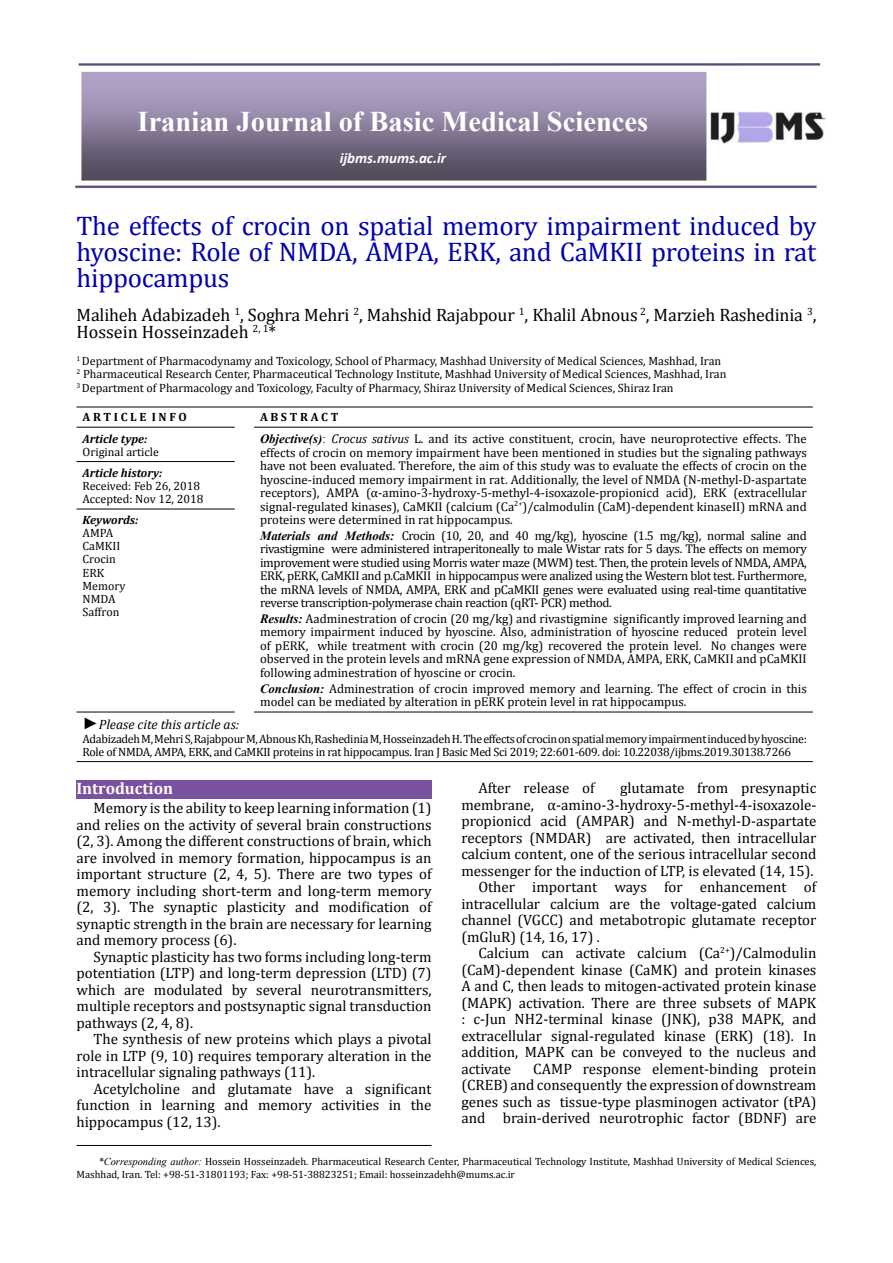
<style>
.page{position:relative;width:893px;height:1263px;background:#fff}
.page>*{position:absolute;margin:0;border:0;box-sizing:border-box;transform-origin:0 0}
.t1{font:700 28.5px "Times New Roman";color:#fff}
.t2{font:27px/26.4px "Cambria";letter-spacing:-.01em;color:#0000af;text-align:justify}
.t3{font:18px/16.5px "Cambria";letter-spacing:-.01em;color:#000}
.t4{font:700 16.5px "Cambria";color:#fff}
.t5{font:15px/16.5px "Cambria";color:#000;text-align:justify}
.t6{font:italic 700 15px "Calibri";color:#fff}
.t7{font:italic 13.5px "Cambria";color:#000}
.t8{font:12.75px/13.5px "Cambria";color:#000;text-align:justify}
.t9{font:12px/13px "Cambria";color:#000}
.t10{font:12px/13px "Cambria Math";letter-spacing:-.025em;color:#000}
.t11{font:12px/13px "Cambria Math";color:#000}
.t12{font:italic 700 12px "Cambria";color:#000}
.t13{font:700 12px "Cambria";color:#000}
.t14{font:10.5px/12.6px "Cambria";color:#000}
.s1{font-family:"Times New Roman";font-weight:700;font-style:italic}
.s2{font-family:"Times New Roman"}
.s3{font-style:italic}
.s4{font-family:"Times New Roman";font-size:16.5px}
.s5{font-family:"Times New Roman";font-style:italic}
</style>
<div class="page">
<hr style="left:77px;top:1145px;width:355px;height:1px;background:#000">
<img style="left:75px;top:64px;width:750px;height:125px">
<hr style="left:77px;top:407px;width:158px;height:1px;background:#000">
<svg style="left:235px;top:407px;width:19px;height:1px"></svg>
<hr style="left:254px;top:407px;width:559px;height:1px;background:#000">
<hr style="left:77px;top:427px;width:158px;height:1px;background:#000">
<hr style="left:77px;top:461px;width:158px;height:1px;background:#000">
<hr style="left:254px;top:427px;width:559px;height:1px;background:#000">
<hr style="left:77px;top:509px;width:158px;height:1px;background:#000">
<hr style="left:77px;top:761px;width:158px;height:1px;background:#000">
<svg style="left:235px;top:761px;width:19px;height:1px"></svg>
<hr style="left:254px;top:761px;width:559px;height:1px;background:#000">
<hr style="left:77px;top:712px;width:158px;height:1px;background:#000">
<hr style="left:254px;top:712px;width:559px;height:1px;background:#000">
<div style="left:77px;top:780px;width:355px;height:18px;background:#7a519e"></div>
<h1 class="t1" style="left:138px;top:102px;width:512px">Iranian Journal of Basic Medical Sciences</h1>
<p class="t6" style="left:340px;top:149px;width:108px">ijbms.mums.ac.ir</p>
<h2 class="t2" style="left:77px;top:212px;width:741px">The effects of crocin on spatial memory impairment induced by hyoscine: Role of NMDA, AMPA, ERK, and CaMKII proteins in rat hippocampus</h2>
<p class="t3" style="left:77px;top:307px;width:741px">Maliheh Adabizadeh <sup>1</sup>, Soghra Mehri <sup>2</sup>, Mahshid Rajabpour <sup>1</sup>, Khalil Abnous <sup>2</sup>, Marzieh Rashedinia <sup>3</sup>,<br>Hossein Hosseinzadeh <sup>2,</sup> <sup>1</sup>*</p>
<p class="t9" style="left:77px;top:354px;width:651px;line-height:13.5px"><sup>1</sup> Department of Pharmacodynamy and Toxicology, School of Pharmacy, Mashhad University of Medical Sciences, Mashhad, Iran<br><sup>2</sup> Pharmaceutical Research Center, Pharmaceutical Technology Institute, Mashhad University of Medical Sciences, Mashhad, Iran<br><sup>3</sup> Department of Pharmacology and Toxicology, Faculty of Pharmacy, Shiraz University of Medical Sciences, Shiraz Iran</p>
<p class="t13" style="left:83px;top:409px;width:106px">A R T I C L E I N F O</p>
<p class="t13" style="left:260px;top:409px;width:80px">A B S T R A C T</p>
<p class="t12" style="left:83px;top:430px;width:66px">Article type:</p>
<p class="t11" style="left:83px;top:445px;width:78px">Original article</p>
<p class="t8" style="left:260px;top:432px;width:548px"><span class="s1">Objective(s)</span><span class="s2">:</span> <span class="s3">Crocus sativus</span> L. and its active constituent, crocin, have neuroprotective effects. The effects of crocin on memory impairment have been mentioned in studies but the signaling pathways have not been evaluated. Therefore, the aim of this study was to evaluate the effects of crocin on the hyoscine-induced memory impairment in rat. Additionally, the level of NMDA (N-methyl-D-aspartate receptors), AMPA (α-amino-3-hydroxy-5-methyl-4-isoxazole-propionicd acid), ERK (extracellular signal-regulated kinases), CaMKII (calcium (Ca<sup>2+</sup>)/calmodulin (CaM)-dependent kinaseII) mRNA and proteins were determined in rat hippocampus.</p>
<p class="t8" style="left:260px;top:529px;width:548px"><span class="s1">Materials and Methods:</span> Crocin (10, 20, and 40 mg/kg), hyoscine (1.5 mg/kg), normal saline and rivastigmine were administered intraperitoneally to male Wistar rats for 5 days. The effects on memory improvement were studied using Morris water maze (MWM) test. Then, the protein levels of NMDA, AMPA, ERK, pERK, CaMKII and p.CaMKII in hippocampus were analized using the Western blot test. Furthermore, the mRNA levels of NMDA, AMPA, ERK and pCaMKII genes were evaluated using real-time quantitative reverse transcription-polymerase chain reaction (qRT- PCR) method.</p>
<p class="t8" style="left:260px;top:612px;width:548px"><span class="s1">Results:</span> Aadminestration of crocin (20 mg/kg) and rivastigmine significantly improved learning and memory impairment induced by hyoscine. Also, administration of hyoscine reduced protein level of pERK, while treatment with crocin (20 mg/kg) recovered the protein level. No changes were observed in the protein levels and mRNA gene expression of NMDA, AMPA, ERK, CaMKII and pCaMKII following adminestration of hyoscine or crocin.</p>
<p class="t8" style="left:260px;top:681px;width:548px"><span class="s1">Conclusion:</span> Adminestration of crocin improved memory and learning. The effect of crocin in this model can be mediated by alteration in pERK protein level in rat hippocampus.</p>
<p class="t12" style="left:83px;top:464px;width:81px">Article history:</p>
<p class="t11" style="left:83px;top:479px;width:122px">Received: Feb 26, 2018<br>Accepted: Nov 12, 2018</p>
<p class="t12" style="left:83px;top:512px;width:57px">Keywords:</p>
<p class="t9" style="left:83px;top:527px;width:45px">AMPA<br>CaMKII<br>Crocin<br>ERK<br>Memory<br>NMDA<br>Saffron</p>
<p class="t7" style="left:83px;top:715px;width:158px"><span class="s4">►</span>Please cite this article as:</p>
<p class="t10" style="left:83px;top:732px;width:726px">Adabizadeh M, Mehri S, Rajabpour M, Abnous Kh, Rashedinia M, Hosseinzadeh H. The effects of crocin on spatial memory impairment induced by hyoscine:<br>Role of NMDA, AMPA, ERK, and CaMKII proteins in rat hippocampus. Iran J Basic Med Sci 2019; 22:601-609. doi: 10.22038/ijbms.2019.30138.7266</p>
<p class="t4" style="left:77px;top:777px;width:98px">Introduction</p>
<p class="t5" style="left:77px;top:800px;width:357px;text-indent:17px">Memory is the ability to keep learning information (1) and relies on the activity of several brain constructions (2, 3). Among the different constructions of brain, which are involved in memory formation, hippocampus is an important structure (2, 4, 5). There are two types of memory including short-term and long-term memory (2, 3). The synaptic plasticity and modification of synaptic strength in the brain are necessary for learning and memory process (6).</p>
<p class="t5" style="left:77px;top:948px;width:357px;text-indent:17px">Synaptic plasticity has two forms including long-term potentiation (LTP) and long-term depression (LTD) (7) which are modulated by several neurotransmitters, multiple receptors and postsynaptic signal transduction pathways (2, 4, 8).</p>
<p class="t5" style="left:77px;top:1031px;width:357px;text-indent:17px">The synthesis of new proteins which plays a pivotal role in LTP (9, 10) requires temporary alteration in the intracellular signaling pathways (11).</p>
<p class="t5" style="left:77px;top:1080px;width:357px;text-indent:17px">Acetylcholine and glutamate have a significant function in learning and memory activities in the hippocampus (12, 13).</p>
<p class="t5" style="left:478px;top:780px;width:118px">After release of</p>
<p class="t5" style="left:620px;top:780px;width:198px">glutamate from presynaptic</p>
<p class="t5" style="left:461px;top:796px;width:357px">membrane, α-amino-3-hydroxy-5-methyl-4-isoxazole-</p>
<p class="t5" style="left:461px;top:813px;width:357px">propionicd acid (AMPAR) and N-methyl-D-aspartate</p>
<p class="t5" style="left:461px;top:829px;width:357px">receptors (NMDAR) are activated, then intracellular</p>
<p class="t5" style="left:461px;top:846px;width:357px">calcium content, one of the serious intracellular second</p>
<p class="t5" style="left:461px;top:862px;width:354px">messenger for the induction of LTP, is elevated (14, 15).</p>
<p class="t5" style="left:478px;top:879px;width:340px">Other important ways for enhancement of</p>
<p class="t5" style="left:461px;top:895px;width:357px">intracellular calcium are the voltage-gated calcium</p>
<p class="t5" style="left:461px;top:912px;width:357px">channel (VGCC) and metabotropic glutamate receptor</p>
<p class="t5" style="left:461px;top:928px;width:140px">(mGluR) (14, 16, 17) .</p>
<p class="t5" style="left:478px;top:945px;width:340px">Calcium can activate calcium (Ca<sup>2+</sup>)/Calmodulin</p>
<p class="t5" style="left:461px;top:961px;width:357px">(CaM)-dependent kinase (CaMK) and protein kinases</p>
<p class="t5" style="left:461px;top:978px;width:357px">A and C, then leads to mitogen-activated protein kinase</p>
<p class="t5" style="left:461px;top:994px;width:357px">(MAPK) activation. There are three subsets of MAPK</p>
<p class="t5" style="left:461px;top:1011px;width:357px">: c-Jun NH2-terminal kinase (JNK), p38 MAPK, and</p>
<p class="t5" style="left:461px;top:1027px;width:357px">extracellular signal-regulated kinase (ERK) (18). In</p>
<p class="t5" style="left:461px;top:1044px;width:357px">addition, MAPK can be conveyed to the nucleus and</p>
<p class="t5" style="left:461px;top:1060px;width:51px">activate</p>
<p class="t5" style="left:461px;top:1060px;width:357px;text-indent:72px">CAMP response element-binding protein (CREB) and consequently the expression of downstream genes such as tissue-type plasminogen activator (tPA) and brain-derived neurotrophic factor (BDNF) are</p>
<p class="t14" style="left:77px;top:1155px;width:741px;text-indent:22px"><span class="s5">*Corresponding author:</span> Hossein Hosseinzadeh. Pharmaceutical Research Center, Pharmaceutical Technology Institute, Mashhad University of Medical Sciences,<br>Mashhad, Iran. Tel: +98-51-31801193; Fax: +98-51-38823251; Email: hosseinzadehh@mums.ac.ir</p>
</div>
